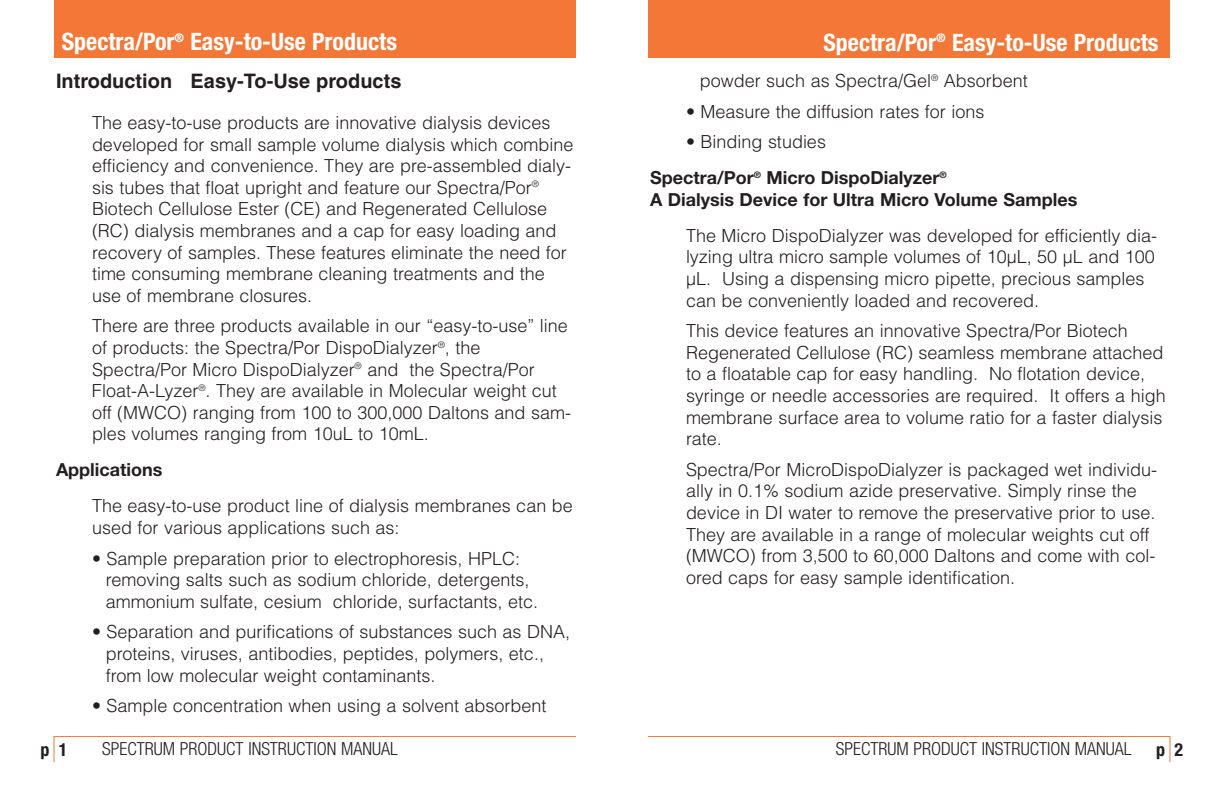
<style>
.page{position:relative;width:1224px;height:792px;background:#fff}
.page>*{position:absolute;margin:0;border:0;box-sizing:border-box;transform-origin:0 0}
.t1{font:700 condensed 24px "Helvetica Neue";color:#fff}
.t2{font:700 20px "Helvetica";color:#231f20}
.t3{font:300 18px/21.6px "Helvetica";color:#231f20}
.t4{font:700 18px/21.6px "Helvetica Neue";color:#231f20}
.t5{font:300 condensed 18px "Helvetica Neue";color:#231f20}
.t6{font:700 condensed 18px "Helvetica Neue";color:#231f20}
</style>
<div class="page">
<div style="left:648px;top:0;width:522px;height:58px;background:#f37736"></div>
<hr style="left:648px;top:736px;width:522px;height:1px;background:#f37736">
<svg style="left:1170px;top:736px;width:1px;height:26px"></svg>
<div style="left:54px;top:0;width:522px;height:58px;background:#f37736"></div>
<hr style="left:54px;top:736px;width:522px;height:1px;background:#f37736">
<svg style="left:54px;top:737px;width:1px;height:25px"></svg>
<h1 class="t1" style="left:62px;top:33px;width:337px">Spectra/Por<sup>®</sup> Easy-to-Use Products</h1>
<h1 class="t1" style="left:823px;top:33px;width:337px">Spectra/Por<sup>®</sup> Easy-to-Use Products</h1>
<p class="t2" style="left:56px;top:73px;width:347px">Introduction Easy-To-Use products</p>
<p class="t3" style="left:92px;top:112px;width:483px">The easy-to-use products are innovative dialysis devices developed for small sample volume dialysis which combine efficiency and convenience. They are pre-assembled dialy&shy;sis tubes that float upright and feature our Spectra/Por<sup>® </sup>Biotech Cellulose Ester (CE) and Regenerated Cellulose (RC) dialysis membranes and a cap for easy loading and recovery of samples. These features eliminate the need for time consuming membrane cleaning treatments and the use of membrane closures.</p>
<p class="t3" style="left:92px;top:315px;width:481px">There are three products available in our “easy-to-use” line of products: the Spectra/Por DispoDialyzer<sup>®</sup>, the Spectra/Por Micro DispoDialyzer<sup>®</sup> and the Spectra/Por Float-A-Lyzer<sup>®</sup>. They are available in Molecular weight cut off (MWCO) ranging from 100 to 300,000 Daltons and sam&shy;ples volumes ranging from 10uL to 10mL.</p>
<p class="t4" style="left:56px;top:461px;width:108px">Applications</p>
<p class="t3" style="left:92px;top:495px;width:482px">The easy-to-use product line of dialysis membranes can be used for various applications such as:</p>
<p class="t3" style="left:106px;top:548px;width:434px;text-indent:-14px">• Sample preparation prior to electrophoresis, HPLC: removing salts such as sodium chloride, detergents, ammonium sulfate, cesium chloride, surfactants, etc.</p>
<p class="t3" style="left:106px;top:621px;width:466px;text-indent:-14px">• Separation and purifications of substances such as DNA, proteins, viruses, antibodies, peptides, polymers, etc., from low molecular weight contaminants.</p>
<p class="t3" style="left:92px;top:695px;width:456px">• Sample concentration when using a solvent absorbent</p>
<p class="t3" style="left:700px;top:70px;width:330px">powder such as Spectra/Gel<sup>®</sup> Absorbent</p>
<p class="t3" style="left:686px;top:101px;width:300px">• Measure the diffusion rates for ions</p>
<p class="t3" style="left:686px;top:131px;width:142px">• Binding studies</p>
<p class="t4" style="left:650px;top:168px;width:429px">Spectra/Por<sup>®</sup> Micro DispoDialyzer<sup>®<br></sup>A Dialysis Device for Ultra Micro Volume Samples</p>
<p class="t3" style="left:686px;top:225px;width:473px">The Micro DispoDialyzer was developed for efficiently dia&shy;lyzing ultra micro sample volumes of 10µL, 50 µL and 100 µL. Using a dispensing micro pipette, precious samples can be conveniently loaded and recovered.</p>
<p class="t3" style="left:686px;top:320px;width:481px">This device features an innovative Spectra/Por Biotech Regenerated Cellulose (RC) seamless membrane attached to a floatable cap for easy handling. No flotation device, syringe or needle accessories are required. It offers a high membrane surface area to volume ratio for a faster dialysis rate.</p>
<p class="t3" style="left:686px;top:459px;width:473px">Spectra/Por MicroDispoDialyzer is packaged wet individu&shy;ally in 0.1% sodium azide preservative. Simply rinse the device in DI water to remove the preservative prior to use.<br>They are available in a range of molecular weights cut off (MWCO) from 3,500 to 60,000 Daltons and come with col&shy;ored caps for easy sample identification.</p>
<p class="t6" style="left:40px;top:743px;width:29px">p 1</p>
<p class="t5" style="left:102px;top:742px;width:297px">SPECTRUM PRODUCT INSTRUCTION MANUAL</p>
<p class="t5" style="left:836px;top:742px;width:297px">SPECTRUM PRODUCT INSTRUCTION MANUAL</p>
<p class="t6" style="left:1156px;top:743px;width:29px">p 2</p>
</div>
